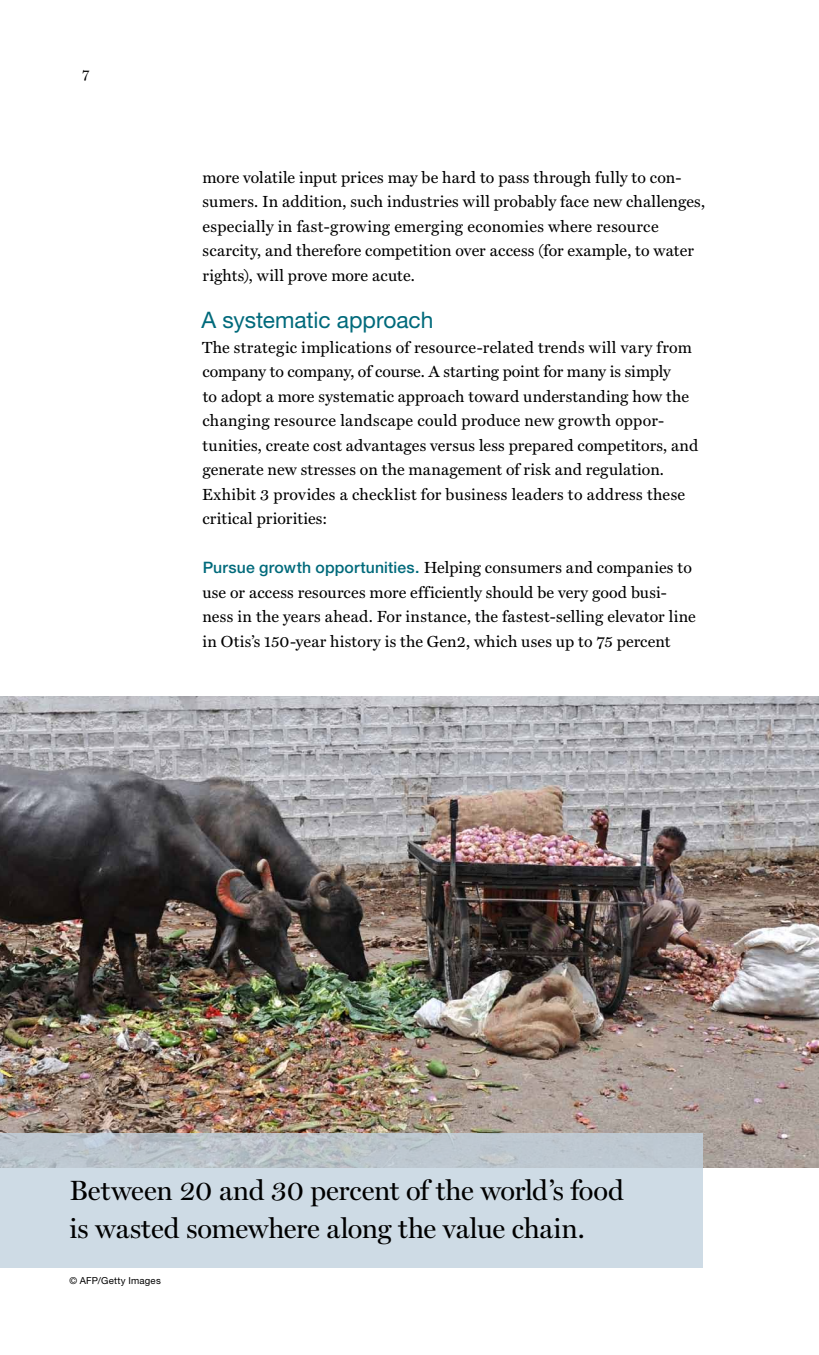
<style>
.page{position:relative;width:819px;height:1355px;background:#fff}
.page>*{position:absolute;margin:0;border:0;box-sizing:border-box;transform-origin:0 0}
.t1{font:28px/38.5px "Miller Display";letter-spacing:-.005em;color:#000}
.t2{font:22.75px "Helvetica Neue LT Std";letter-spacing:-.005em;color:#006a7b}
.t3{font:16.1px/24.5px "Miller Text";letter-spacing:.01em;color:#000}
.t4{font:14px "Miller Text";color:#000}
.t5{font:9.62px "Helvetica Neue LT Std";letter-spacing:.025em;color:#000}
.s1{font-family:"Helvetica Neue LT Std";font-weight:500;font-size:15.75px;color:#006a7b}
</style>
<div class="page">
<img style="left:0;top:696px;width:819px;height:471px">
<svg style="left:0;top:1132px;width:703px;height:135px;background:#c8d4dd"></svg>
<p class="t4" style="left:82px;top:66px;width:9px">7</p>
<p class="t3" style="left:202px;top:165px;width:504px">more volatile input prices may be hard to pass through fully to con&shy;sumers. In addition, such industries will probably face new challenges, especially in fast-growing emerging economies where resource scarcity, and therefore competition over access (for example, to water rights), will prove more acute.</p>
<h2 class="t2" style="left:201px;top:306px;width:233px">A systematic approach</h2>
<p class="t3" style="left:202px;top:335px;width:498px">The strategic implications of resource-related trends will vary from company to company, of course. A starting point for many is simply<br>to adopt a more systematic approach toward understanding how the changing resource landscape could produce new growth oppor&shy;tunities, create cost advantages versus less prepared competitors, and generate new stresses on the management of risk and regulation.<br>Exhibit 3 provides a checklist for business leaders to address these critical priorities:</p>
<p class="t3" style="left:202px;top:555px;width:495px"><span class="s1">Pursue growth opportunities.</span> Helping consumers and companies to use or access resources more efficiently should be very good busi&shy;ness in the years ahead. For instance, the fastest-selling elevator line in Otis’s 150-year history is the Gen2, which uses up to 75 percent</p>
<h1 class="t1" style="left:69px;top:1170px;width:556px">Between 20 and 30 percent of the world’s food is wasted somewhere along the value chain.</h1>
<p class="t5" style="left:69px;top:1274px;width:93px">© AFP/Getty Images</p>
</div>
